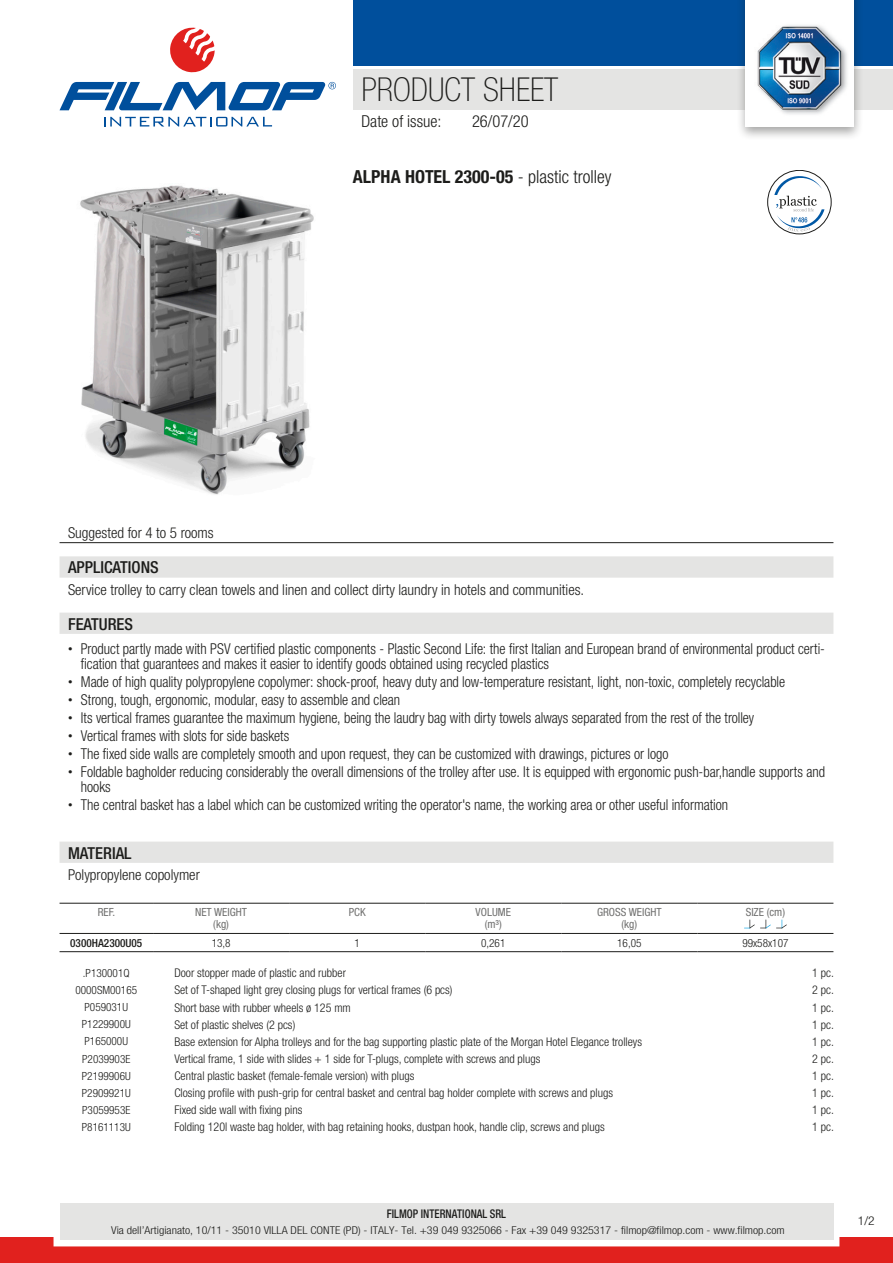
<style>
.page{position:relative;width:893px;height:1263px;background:#fff}
.page>*{position:absolute;margin:0;border:0;box-sizing:border-box;transform-origin:0 0}
.t1{font:100 condensed 33px "Helvetica Neue LT Std";color:#1d1d1b}
.t2{font:700 condensed 18px "Helvetica Neue LT Std";color:#1d1d1b}
.t3{font:500 condensed 16.5px "Helvetica Neue LT Std";color:#1d1d1b}
.t4{font:300 condensed 16.5px "Helvetica Neue LT Std";color:#1d1d1b}
.t5{font:300 condensed 15px/15px "Helvetica Neue LT Std";color:#1d1d1b;scale:.95 1}
.t6{font:300 condensed 15px "Helvetica Neue LT Std";color:#1d1d1b}
.t7{font:300 condensed 12.15px "Helvetica Neue LT Std";color:#1d1d1b;scale:1.11 1}
.t8{font:300 condensed 12px "Helvetica Neue LT Std";color:#1d1d1b}
.t9{font:500 condensed 12px "Helvetica Neue LT Std";color:#1d1d1b;scale:.9 1}
.t10{font:300 condensed 11.25px "Helvetica Neue LT Std";color:#1d1d1b}
.t11{font:condensed 11.25px/12px "Helvetica Neue LT Std";color:#70706f;text-align:center}
.t12{font:500 condensed 11.25px "Helvetica Neue LT Std";color:#1d1d1b}
.t13{font:300 condensed 10.8px "Helvetica Neue LT Std";color:#1d1d1b;scale:1.11 1}
.s1{font-weight:300}
.s2{font-weight:100;font-size:9px}
</style>
<div class="page">
<div style="left:353px;top:69px;width:540px;height:40px;background:#e4e4e3"></div>
<svg style="left:170px;top:28px;width:45px;height:45px"></svg>
<svg style="left:105px;top:117px;width:167px;height:9px"></svg>
<svg style="left:60px;top:82px;width:276px;height:28px"></svg>
<div style="left:353px;top:0;width:540px;height:66px;background:#004f9c"></div>
<div style="left:736px;top:0;width:127px;height:141px;background:#1d1d1b;opacity:.4"></div>
<div style="left:745px;top:0;width:109px;height:127px;background:#fff"></div>
<img style="left:757px;top:25px;width:90px;height:89px">
<div style="left:0;top:1237px;width:893px;height:26px;background:#e1211e"></div>
<div style="left:54px;top:1197px;width:785px;height:49px;border:12px solid #fff"></div>
<div style="left:60px;top:1203px;width:773px;height:37px;background:#e4e4e3"></div>
<img style="left:80px;top:185px;width:234px;height:310px">
<svg style="left:768px;top:170px;width:63px;height:64px"></svg>
<div style="left:767px;top:170px;width:64px;height:64px;border:1px solid #1d1d1b;border-radius:50%"></div>
<svg style="left:774px;top:175px;width:50px;height:56px"></svg>
<hr style="left:60px;top:542px;width:773px;height:1px;background:#1d1d1b">
<div style="left:60px;top:556px;width:773px;height:22px;background:#e4e4e3"></div>
<div style="left:60px;top:613px;width:773px;height:21px;background:#e4e4e3"></div>
<div style="left:60px;top:841px;width:773px;height:22px;background:#e4e4e3"></div>
<hr style="left:60px;top:903px;width:93px;height:1px;background:#1d1d1b">
<hr style="left:153px;top:903px;width:136px;height:1px;background:#1d1d1b">
<hr style="left:289px;top:903px;width:136px;height:1px;background:#1d1d1b">
<hr style="left:425px;top:903px;width:136px;height:1px;background:#1d1d1b">
<hr style="left:561px;top:903px;width:136px;height:1px;background:#1d1d1b">
<hr style="left:697px;top:903px;width:136px;height:1px;background:#1d1d1b">
<hr style="left:60px;top:933px;width:93px;height:1px;background:#1d1d1b">
<hr style="left:60px;top:951px;width:93px;height:1px;background:#1d1d1b">
<hr style="left:153px;top:933px;width:136px;height:1px;background:#1d1d1b">
<hr style="left:153px;top:951px;width:136px;height:1px;background:#1d1d1b">
<hr style="left:289px;top:933px;width:136px;height:1px;background:#1d1d1b">
<hr style="left:289px;top:951px;width:136px;height:1px;background:#1d1d1b">
<hr style="left:425px;top:933px;width:136px;height:1px;background:#1d1d1b">
<hr style="left:425px;top:951px;width:136px;height:1px;background:#1d1d1b">
<hr style="left:561px;top:933px;width:136px;height:1px;background:#1d1d1b">
<hr style="left:561px;top:951px;width:136px;height:1px;background:#1d1d1b">
<hr style="left:697px;top:933px;width:136px;height:1px;background:#1d1d1b">
<hr style="left:697px;top:951px;width:136px;height:1px;background:#1d1d1b">
<svg style="left:744px;top:919px;width:43px;height:10px"></svg>
<h1 class="t1" style="left:361px;top:71px;width:198px">PRODUCT SHEET</h1>
<p class="t4" style="left:361px;top:111px;width:82px">Date of issue:</p>
<p class="t4" style="left:472px;top:111px;width:58px">26/07/20</p>
<p class="t2" style="left:353px;top:166px;width:260px">ALPHA HOTEL 2300-05 <span class="s1">- plastic trolley</span></p>
<p class="t6" style="left:68px;top:524px;width:147px">Suggested for 4 to 5 rooms</p>
<p class="t3" style="left:68px;top:558px;width:92px">APPLICATIONS</p>
<p class="t6" style="left:68px;top:581px;width:518px">Service trolley to carry clean towels and linen and collect dirty laundry in hotels and communities.</p>
<p class="t3" style="left:68px;top:614px;width:67px">FEATURES</p>
<p class="t5" style="left:81px;top:641px;width:785px;text-indent:-13px"><span class="s2">•</span> Product partly made with PSV certified plastic components - Plastic Second Life: the first Italian and European brand of environmental product certi&shy;fication that guarantees and makes it easier to identify goods obtained using recycled plastics</p>
<p class="t5" style="left:68px;top:674px;width:756px"><span class="s2">•</span> Made of high quality polypropylene copolymer: shock-proof, heavy duty and low-temperature resistant, light, non-toxic, completely recyclable</p>
<p class="t5" style="left:68px;top:692px;width:351px"><span class="s2">•</span> Strong, tough, ergonomic, modular, easy to assemble and clean</p>
<p class="t5" style="left:68px;top:710px;width:724px"><span class="s2">•</span> Its vertical frames guarantee the maximum hygiene, being the laudry bag with dirty towels always separated from the rest of the trolley</p>
<p class="t5" style="left:68px;top:728px;width:234px"><span class="s2">•</span> Vertical frames with slots for side baskets</p>
<p class="t5" style="left:68px;top:746px;width:633px"><span class="s2">•</span> The fixed side walls are completely smooth and upon request, they can be customized with drawings, pictures or logo</p>
<p class="t5" style="left:81px;top:764px;width:785px;text-indent:-13px"><span class="s2">•</span> Foldable bagholder reducing considerably the overall dimensions of the trolley after use. It is equipped with ergonomic push-bar,handle supports and hooks</p>
<p class="t5" style="left:68px;top:797px;width:696px"><span class="s2">•</span> The central basket has a label which can be customized writing the operator's name, the working area or other useful information</p>
<p class="t3" style="left:68px;top:843px;width:65px">MATERIAL</p>
<p class="t6" style="left:68px;top:866px;width:133px">Polypropylene copolymer</p>
<p class="t11" style="left:98px;top:906px;width:19px">REF.</p>
<p class="t11" style="left:195px;top:906px;width:53px">NET WEIGHT (kg)</p>
<p class="t11" style="left:349px;top:906px;width:18px">PCK</p>
<p class="t11" style="left:476px;top:906px;width:37px">VOLUME (m³)</p>
<p class="t11" style="left:597px;top:906px;width:66px">GROSS WEIGHT (kg)</p>
<p class="t11" style="left:746px;top:906px;width:41px">SIZE (cm)</p>
<p class="t12" style="left:70px;top:936px;width:74px">0300HA2300U05</p>
<p class="t10" style="left:212px;top:936px;width:20px">13,8</p>
<p class="t10" style="left:354px;top:936px;width:7px">1</p>
<p class="t10" style="left:481px;top:936px;width:26px">0,261</p>
<p class="t10" style="left:617px;top:936px;width:26px">16,05</p>
<p class="t10" style="left:742px;top:936px;width:48px">99x58x107</p>
<p class="t10" style="left:83px;top:967px;width:48px">.P130001Q</p>
<p class="t8" style="left:174px;top:966px;width:173px">Door stopper made of plastic and rubber</p>
<p class="t8" style="left:812px;top:966px;width:23px">1 pc.</p>
<p class="t10" style="left:75px;top:984px;width:63px">0000SM00165</p>
<p class="t8" style="left:174px;top:983px;width:280px">Set of T-shaped light grey closing plugs for vertical frames (6 pcs)</p>
<p class="t8" style="left:812px;top:983px;width:23px">2 pc.</p>
<p class="t10" style="left:85px;top:1001px;width:45px">P059031U</p>
<p class="t8" style="left:174px;top:1000px;width:178px">Short base with rubber wheels ø 125 mm</p>
<p class="t8" style="left:812px;top:1000px;width:23px">1 pc.</p>
<p class="t10" style="left:82px;top:1018px;width:50px">P1229900U</p>
<p class="t8" style="left:174px;top:1017px;width:122px">Set of plastic shelves (2 pcs)</p>
<p class="t8" style="left:812px;top:1017px;width:23px">1 pc.</p>
<p class="t10" style="left:85px;top:1035px;width:45px">P165000U</p>
<p class="t8" style="left:174px;top:1034px;width:469px">Base extension for Alpha trolleys and for the bag supporting plastic plate of the Morgan Hotel Elegance trolleys</p>
<p class="t8" style="left:812px;top:1034px;width:23px">1 pc.</p>
<p class="t10" style="left:82px;top:1052px;width:50px">P2039903E</p>
<p class="t8" style="left:174px;top:1052px;width:368px">Vertical frame, 1 side with slides + 1 side for T-plugs, complete with screws and plugs</p>
<p class="t8" style="left:812px;top:1052px;width:23px">2 pc.</p>
<p class="t10" style="left:82px;top:1069px;width:50px">P2199906U</p>
<p class="t8" style="left:174px;top:1069px;width:242px">Central plastic basket (female-female version) with plugs</p>
<p class="t8" style="left:812px;top:1069px;width:23px">1 pc.</p>
<p class="t10" style="left:82px;top:1086px;width:50px">P2909921U</p>
<p class="t8" style="left:174px;top:1086px;width:440px">Closing profile with push-grip for central basket and central bag holder complete with screws and plugs</p>
<p class="t8" style="left:812px;top:1086px;width:23px">1 pc.</p>
<p class="t10" style="left:82px;top:1103px;width:50px">P3059953E</p>
<p class="t8" style="left:174px;top:1103px;width:130px">Fixed side wall with fixing pins</p>
<p class="t8" style="left:812px;top:1103px;width:23px">1 pc.</p>
<p class="t10" style="left:82px;top:1120px;width:50px">P8161113U</p>
<p class="t8" style="left:174px;top:1120px;width:432px">Folding 120l waste bag holder, with bag retaining hooks, dustpan hook, handle clip, screws and plugs</p>
<p class="t8" style="left:812px;top:1120px;width:23px">1 pc.</p>
<p class="t9" style="left:387px;top:1207px;width:134px">FILMOP INTERNATIONAL SRL</p>
<p class="t13" style="left:111px;top:1224px;width:608px">Via dell’Artigianato, 10/11 - 35010 VILLA DEL CONTE (PD) - ITALY- Tel. +39 049 9325066 - Fax +39 049 9325317 - filmop@filmop.com - www.filmop.com</p>
<p class="t7" style="left:858px;top:1214px;width:17px">1/2</p>
</div>
